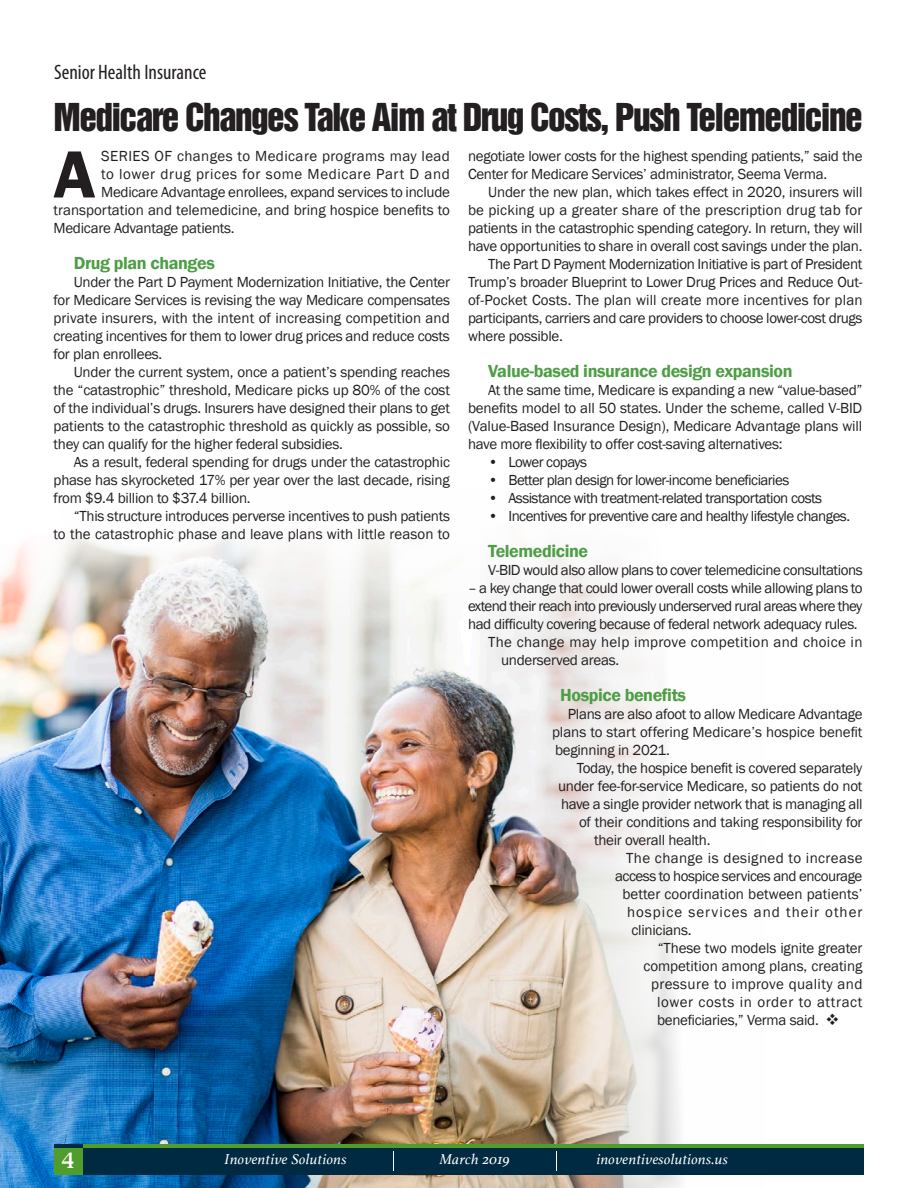
<style>
.page{position:relative;width:918px;height:1188px;background:#fff}
.page>*{position:absolute;margin:0;border:0;box-sizing:border-box;transform-origin:0 0}
.t1{font:600 69px "Franklin Gothic";color:#231f20}
.t2{font:35.25px "Helvetica Inserat";letter-spacing:-.045em;color:#231f20}
.t3{font:condensed 21px "Myriad Pro";color:#231f20}
.t4{font:600 21px "Lucida Bright";color:#fff}
.t5{font:600 18px "Franklin Gothic";letter-spacing:-.025em;color:#4d9e45}
.t6{font:15px/18px "Franklin Gothic";letter-spacing:-.02em;color:#231f20;text-align:justify}
.t7{font:15px "Franklin Gothic";letter-spacing:-.04em;color:#231f20}
.t8{font:15px "Franklin Gothic";letter-spacing:.01em;color:#231f20}
.t9{font:15px "Franklin Gothic";letter-spacing:.025em;color:#231f20}
.t10{font:15px "Franklin Gothic";color:#231f20}
.t11{font:15px "Franklin Gothic";letter-spacing:.04em;color:#231f20}
.t12{font:italic 15px "Athelas";letter-spacing:.02em;color:#fff}
.t13{font:15px "Franklin Gothic";letter-spacing:.02em;color:#231f20}
.t14{font:15px "Franklin Gothic";letter-spacing:.005em;color:#231f20}
.t15{font:15px "Franklin Gothic";letter-spacing:.07em;color:#231f20}
</style>
<div class="page">
<img style="left:0;top:534px;width:681px;height:654px">
<div style="left:82px;top:1144px;width:782px;height:31px;background:#4f9d2d"></div>
<div style="left:82px;top:1148px;width:782px;height:27px;background:#002a42"></div>
<div style="left:54px;top:1144px;width:28px;height:31px;background:#002a42"></div>
<div style="left:54px;top:1148px;width:28px;height:27px;background:#4f9d2d"></div>
<svg style="left:556px;top:1151px;width:1px;height:20px"></svg>
<svg style="left:393px;top:1151px;width:1px;height:20px"></svg>
<h3 class="t3" style="left:54px;top:60px;width:154px">Senior Health Insurance</h3>
<h2 class="t2" style="left:54px;top:96px;width:811px">Medicare Changes Take Aim at Drug Costs, Push Telemedicine</h2>
<h1 class="t1" style="left:54px;top:132px;width:43px">A</h1>
<p class="t9" style="left:101px;top:147px;width:350px">SERIES OF changes to Medicare programs may lead</p>
<p class="t11" style="left:101px;top:165px;width:350px">to lower drug prices for some Medicare Part D and</p>
<p class="t6" style="left:101px;top:184px;width:350px">Medicare Advantage enrollees, expand services to include</p>
<p class="t10" style="left:54px;top:201px;width:398px">transportation and telemedicine, and bring hospice benefits to</p>
<p class="t6" style="left:54px;top:220px;width:183px">Medicare Advantage patients.</p>
<p class="t5" style="left:74px;top:252px;width:143px">Drug plan changes</p>
<p class="t6" style="left:54px;top:274px;width:398px;text-indent:20px">Under the Part D Payment Modernization Initiative, the Center for Medicare Services is revising the way Medicare compensates private insurers, with the intent of increasing competition and creating incentives for them to lower drug prices and reduce costs for plan enrollees.</p>
<p class="t6" style="left:54px;top:364px;width:398px;text-indent:20px">Under the current system, once a patient’s spending reaches the “catastrophic” threshold, Medicare picks up 80% of the cost of the individual’s drugs. Insurers have designed their plans to get patients to the catastrophic threshold as quickly as possible, so they can qualify for the higher federal subsidies.</p>
<p class="t6" style="left:54px;top:454px;width:398px;text-indent:20px">As a result, federal spending for drugs under the catastrophic phase has skyrocketed 17% per year over the last decade, rising from $9.4 billion to $37.4 billion.</p>
<p class="t6" style="left:54px;top:508px;width:398px;text-align:right">“This structure introduces perverse incentives to push patients<br>to the catastrophic phase and leave plans with little reason to</p>
<p class="t6" style="left:468px;top:148px;width:396px">negotiate lower costs for the highest spending patients,” said the<br>Center for Medicare Services’ administrator, Seema Verma.</p>
<p class="t6" style="left:488px;top:184px;width:376px">Under the new plan, which takes effect in 2020, insurers will</p>
<p class="t8" style="left:468px;top:201px;width:396px">be picking up a greater share of the prescription drug tab for</p>
<p class="t6" style="left:468px;top:220px;width:396px">patients in the catastrophic spending category. In return, they will</p>
<p class="t6" style="left:468px;top:238px;width:396px">have opportunities to share in overall cost savings under the plan.</p>
<p class="t6" style="left:488px;top:256px;width:376px">The Part D Payment Modernization Initiative is part of President</p>
<p class="t6" style="left:468px;top:274px;width:396px">Trump’s broader Blueprint to Lower Drug Prices and Reduce Out-</p>
<p class="t8" style="left:468px;top:291px;width:396px">of-Pocket Costs. The plan will create more incentives for plan</p>
<p class="t6" style="left:468px;top:310px;width:396px">participants, carriers and care providers to choose lower-cost drugs</p>
<p class="t6" style="left:468px;top:328px;width:96px">where possible.</p>
<p class="t5" style="left:488px;top:360px;width:306px">Value-based insurance design expansion</p>
<p class="t6" style="left:468px;top:382px;width:396px;text-indent:20px">At the same time, Medicare is expanding a new “value-based” benefits model to all 50 states. Under the scheme, called V-BID (Value-Based Insurance Design), Medicare Advantage plans will have more flexibility to offer cost-saving alternatives:</p>
<p class="t7" style="left:488px;top:453px;width:100px">• Lower copays</p>
<p class="t7" style="left:488px;top:471px;width:303px">• Better plan design for lower-income beneficiaries</p>
<p class="t7" style="left:488px;top:489px;width:335px">• Assistance with treatment-related transportation costs</p>
<p class="t7" style="left:488px;top:507px;width:363px">• Incentives for preventive care and healthy lifestyle changes.</p>
<p class="t5" style="left:488px;top:540px;width:101px">Telemedicine</p>
<p class="t6" style="left:488px;top:562px;width:376px">V-BID would also allow plans to cover telemedicine consultations</p>
<p class="t6" style="left:468px;top:580px;width:396px">– a key change that could lower overall costs while allowing plans to</p>
<p class="t7" style="left:468px;top:597px;width:396px">extend their reach into previously underserved rural areas where they</p>
<p class="t6" style="left:468px;top:616px;width:391px">had difficulty covering because of federal network adequacy rules.</p>
<p class="t13" style="left:488px;top:633px;width:376px">The change may help improve competition and choice in</p>
<p class="t6" style="left:501px;top:652px;width:120px">underserved areas.</p>
<p class="t5" style="left:560px;top:684px;width:127px">Hospice benefits</p>
<p class="t6" style="left:552px;top:706px;width:312px;text-indent:16px">Plans are also afoot to allow Medicare Advantage plans to start offering Medicare’s hospice benefit beginning in 2021.</p>
<p class="t6" style="left:577px;top:760px;width:287px">Today, the hospice benefit is covered separately</p>
<p class="t6" style="left:558px;top:778px;width:306px">under fee-for-service Medicare, so patients do not</p>
<p class="t6" style="left:561px;top:796px;width:303px">have a single provider network that is managing all</p>
<p class="t6" style="left:579px;top:814px;width:285px">of their conditions and taking responsibility for</p>
<p class="t6" style="left:594px;top:832px;width:118px">their overall health.</p>
<p class="t9" style="left:626px;top:849px;width:238px">The change is designed to increase</p>
<p class="t6" style="left:615px;top:868px;width:249px">access to hospice services and encourage</p>
<p class="t14" style="left:622px;top:885px;width:242px">better coordination between patients’</p>
<p class="t15" style="left:627px;top:903px;width:237px">hospice services and their other</p>
<p class="t6" style="left:632px;top:922px;width:62px">clinicians.</p>
<p class="t6" style="left:658px;top:940px;width:206px">“These two models ignite greater</p>
<p class="t10" style="left:644px;top:957px;width:221px">competition among plans, creating</p>
<p class="t9" style="left:651px;top:975px;width:213px">pressure to improve quality and</p>
<p class="t11" style="left:657px;top:993px;width:207px">lower costs in order to attract</p>
<p class="t6" style="left:657px;top:1012px;width:184px">beneficiaries,” Verma said. ❖</p>
<h3 class="t4" style="left:61px;top:1149px;width:15px">4</h3>
<p class="t12" style="left:225px;top:1148px;width:124px">Inoventive Solutions</p>
<p class="t12" style="left:440px;top:1148px;width:72px">March 2019</p>
<p class="t12" style="left:597px;top:1148px;width:133px">inoventivesolutions.us</p>
</div>
